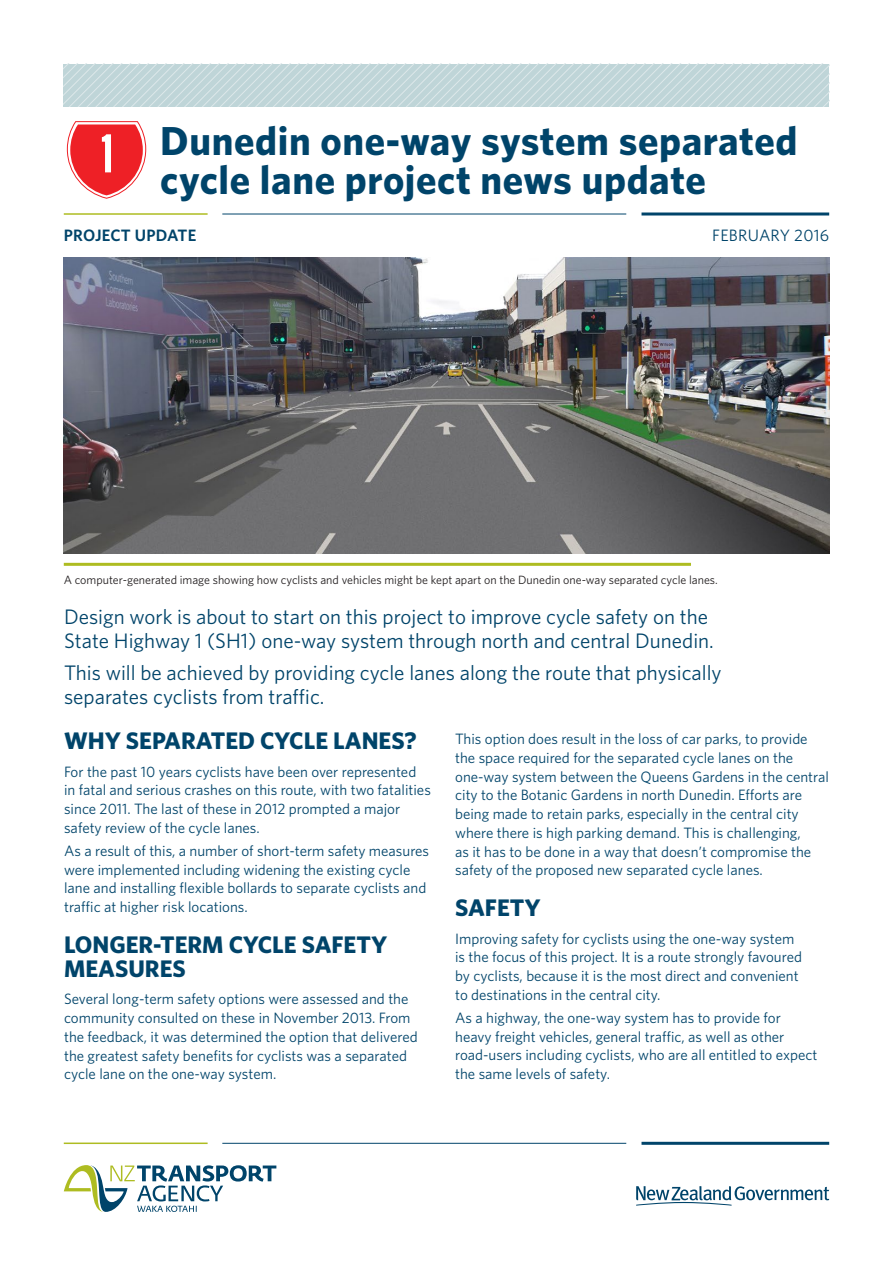
<style>
.page{position:relative;width:893px;height:1263px;background:#fff}
.page>*{position:absolute;margin:0;border:0;box-sizing:border-box;transform-origin:0 0}
.NEWSLETTER_TITLE{font:700 40.5px/39px "Whitney";letter-spacing:.015em;color:#00446a}
.Body_Subhead_01{font:700 24px/24px "Whitney";color:#00446a}
.Heading_Intro_2{font:21px/24px "Whitney";color:#00446a}
.Newsletter_Project_U{font:600 16.5px "Whitney";letter-spacing:.005em;color:#00446a}
.Issue___Date{font:16.5px "Whitney";letter-spacing:.015em;color:#00446a}
.Body{font:15px/18.8px "Whitney";color:#00446a}
.Image_caption_w_rule{font:12px "Whitney";color:#231f20}
</style>
<div class="page">
<svg style="left:67px;top:121px;width:79px;height:78px"></svg>
<hr style="left:641px;top:212px;width:188px;height:3px;background:#00446a">
<hr style="left:222px;top:214px;width:404px;height:1px;background:#00446a">
<hr style="left:64px;top:213px;width:144px;height:2px;background:#aebc21">
<hr style="left:641px;top:1142px;width:188px;height:3px;background:#00446a">
<hr style="left:222px;top:1143px;width:404px;height:1px;background:#00446a">
<hr style="left:64px;top:1142px;width:144px;height:2px;background:#aebc21">
<svg style="left:64px;top:64px;width:765px;height:42px;background:#c3d7da"></svg>
<svg style="left:636px;top:1186px;width:193px;height:20px"></svg>
<svg style="left:64px;top:1165px;width:212px;height:47px"></svg>
<img style="left:64px;top:258px;width:765px;height:296px">
<hr style="left:64px;top:563px;width:627px;height:3px;background:#aebc21">
<p class="NEWSLETTER_TITLE" style="left:160px;top:120px;width:639px">Dunedin one-way system separated cycle lane project news update</p>
<p class="Newsletter_Project_U" style="left:64px;top:225px;width:134px">PROJECT UPDATE</p>
<p class="Issue___Date" style="left:712px;top:224px;width:118px">FEBRUARY 2016</p>
<p class="Image_caption_w_rule" style="left:64px;top:571px;width:656px">A computer-generated image showing how cyclists and vehicles might be kept apart on the Dunedin one-way separated cycle lanes.</p>
<p class="Heading_Intro_2" style="left:64px;top:604px;width:651px">Design work is about to start on this project to improve cycle safety on the<br>State Highway 1 (SH1) one-way system through north and central Dunedin.</p>
<p class="Heading_Intro_2" style="left:64px;top:660px;width:659px">This will be achieved by providing cycle lanes along the route that physically separates cyclists from traffic.</p>
<p class="Body_Subhead_01" style="left:64px;top:728px;width:354px">WHY SEPARATED CYCLE LANES?</p>
<p class="Body" style="left:64px;top:762px;width:368px">For the past 10 years cyclists have been over represented in fatal and serious crashes on this route, with two fatalities since 2011. The last of these in 2012 prompted a major safety review of the cycle lanes.</p>
<p class="Body" style="left:64px;top:841px;width:367px">As a result of this, a number of short-term safety measures were implemented including widening the existing cycle lane and installing flexible bollards to separate cyclists and traffic at higher risk locations.</p>
<p class="Body_Subhead_01" style="left:64px;top:932px;width:325px">LONGER-TERM CYCLE SAFETY<br>MEASURES</p>
<p class="Body" style="left:64px;top:989px;width:355px">Several long-term safety options were assessed and the community consulted on these in November 2013. From the feedback, it was determined the option that delivered the greatest safety benefits for cyclists was a separated cycle lane on the one-way system.</p>
<p class="Body" style="left:455px;top:729px;width:375px">This option does result in the loss of car parks, to provide the space required for the separated cycle lanes on the one-way system between the Queens Gardens in the central city to the Botanic Gardens in north Dunedin. Efforts are being made to retain parks, especially in the central city where there is high parking demand. This is challenging,<br>as it has to be done in a way that doesn’t compromise the safety of the proposed new separated cycle lanes.</p>
<p class="Body_Subhead_01" style="left:455px;top:895px;width:87px">SAFETY</p>
<p class="Body" style="left:455px;top:929px;width:348px">Improving safety for cyclists using the one-way system is the focus of this project. It is a route strongly favoured by cyclists, because it is the most direct and convenient to destinations in the central city.</p>
<p class="Body" style="left:455px;top:1008px;width:364px">As a highway, the one-way system has to provide for heavy freight vehicles, general traffic, as well as other road-users including cyclists, who are all entitled to expect the same levels of safety.</p>
</div>
